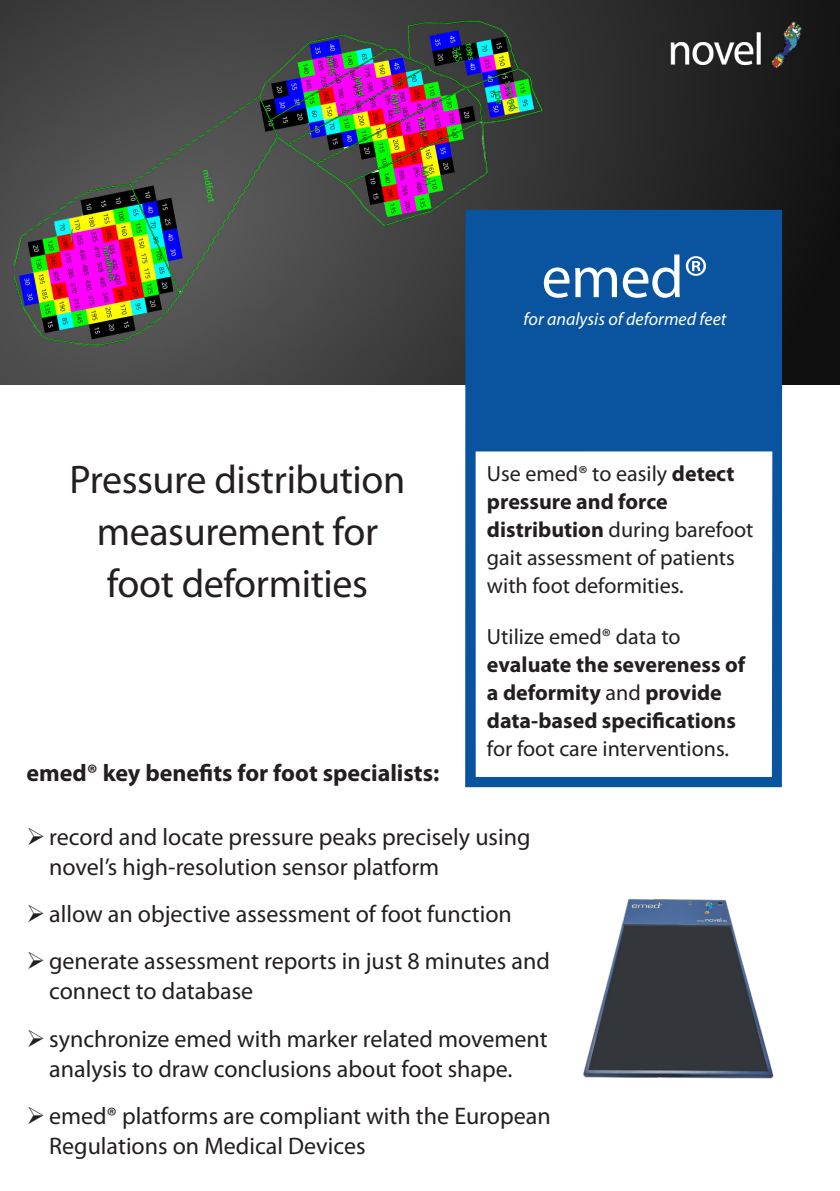
<style>
.page{position:relative;width:840px;height:1191px;background:#fff}
.page>*{position:absolute;margin:0;border:0;box-sizing:border-box;transform-origin:0 0}
.t1{font:60px "Myriad Pro";color:#fff}
.t2{font:40px "Myriad Pro";letter-spacing:-.01em;color:#231f20}
.t3{font:24px/30px "Myriad Pro";color:#231f20}
.t4{font:700 24px "Myriad Pro";color:#231f20}
.t5{font:700 22px/28px "Myriad Pro";color:#231f20}
.t6{font:22px/28px "Myriad Pro";color:#231f20}
.t7{font:italic 18px "Myriad Pro";color:#fff}
.s1{font-weight:700}
.s2{font-weight:400}
</style>
<div class="page">
<img style="left:0;top:0;width:839px;height:384px">
<img style="left:583px;top:899px;width:191px;height:180px">
<div style="left:465px;top:210px;width:316px;height:577px;background:#0a549f"></div>
<div style="left:475px;top:451px;width:296px;height:326px;background:#fff"></div>
<p class="t1" style="left:541px;top:240px;width:168px">emed®</p>
<p class="t7" style="left:523px;top:308px;width:204px">for analysis of deformed feet</p>
<p class="t2" style="left:69px;top:455px;width:337px">Pressure distribution</p>
<p class="t2" style="left:97px;top:507px;width:283px">measurement for</p>
<p class="t2" style="left:107px;top:559px;width:262px">foot deformities</p>
<p class="t4" style="left:26px;top:757px;width:414px">emed® key benefits for foot specialists:</p>
<p class="t6" style="left:486px;top:459px;width:268px">Use emed® to easily <span class="s1">detect pressure and force distribution</span> during barefoot gait assessment of patients with foot deformities.</p>
<p class="t5" style="left:486px;top:622px;width:259px"><span class="s2">Utilize emed® data to </span>evaluate the severeness of a deformity <span class="s2">and</span> provide data-based specifications <span class="s2">for foot care interventions.</span></p>
<p class="t3" style="left:49px;top:822px;width:482px">record and locate pressure peaks precisely using novel’s high-resolution sensor platform</p>
<p class="t3" style="left:49px;top:899px;width:464px">allow an objective assessment of foot function</p>
<p class="t3" style="left:49px;top:946px;width:502px">generate assessment reports in just 8 minutes and connect to database</p>
<p class="t3" style="left:49px;top:1023px;width:499px">synchronize emed with marker related movement analysis to draw conclusions about foot shape.</p>
<p class="t3" style="left:49px;top:1100px;width:502px">emed® platforms are compliant with the European<br>Regulations on Medical Devices</p>
</div>
